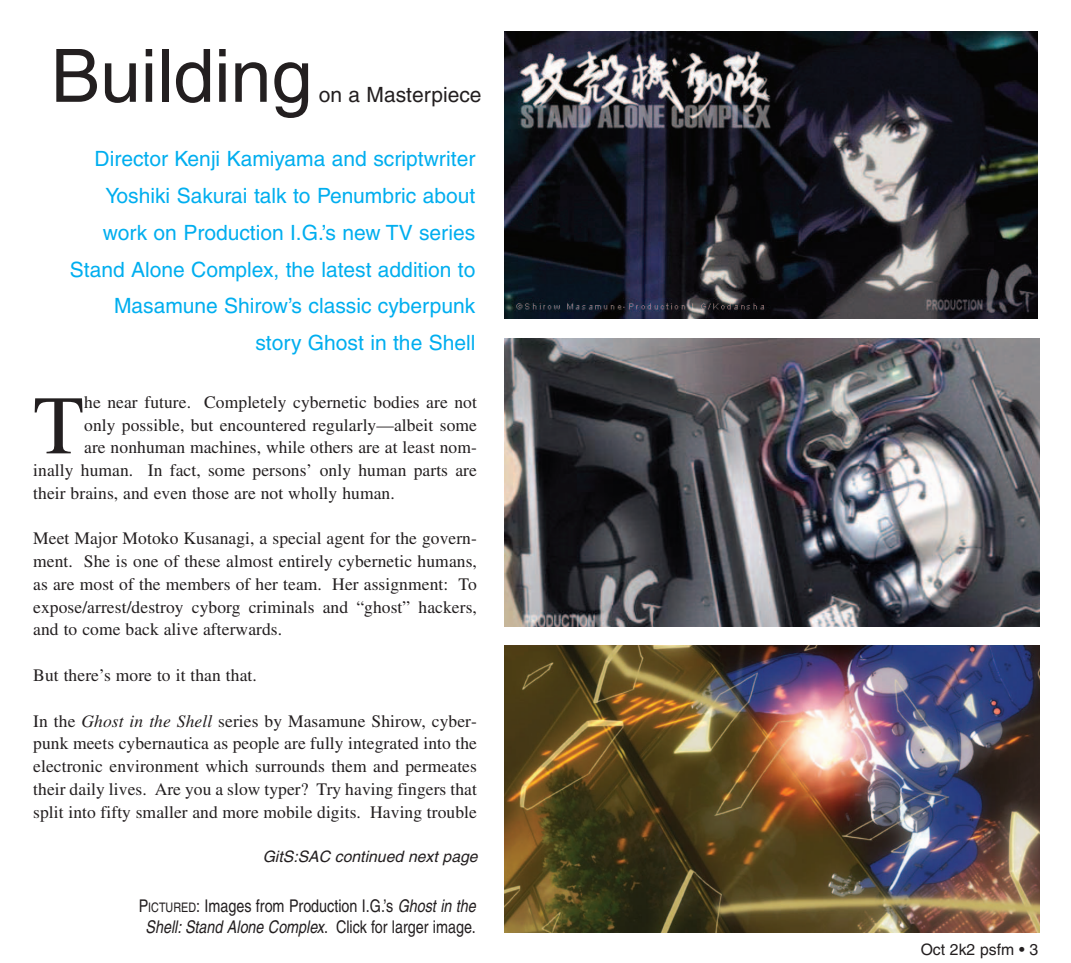
<style>
.page{position:relative;width:1071px;height:963px;background:#fff}
.page>*{position:absolute;margin:0;border:0;box-sizing:border-box;transform-origin:0 0}
.t1{font:83.12px "Times";color:#231f20}
.t2{font:73.5px "Helvetica";color:#231f20}
.t3{font:21px/36.8px "Helvetica";color:#00aeef;text-align:right}
.t4{font:21px "Helvetica";color:#231f20}
.t5{font:17.5px/22.8px "Times";letter-spacing:.005em;color:#231f20;text-align:justify}
.t6{font:17.5px/21px "Helvetica";color:#231f20;text-align:center;scale:.82 1}
.t7{font:italic 15.75px "Helvetica";color:#231f20}
.t8{font:15.75px "Helvetica";color:#231f20}
.s1{font-style:italic}
.s2{font-size:13.12px}
</style>
<div class="page">
<img style="left:504px;top:32px;width:534px;height:287px">
<img style="left:504px;top:339px;width:536px;height:287px">
<img style="left:504px;top:645px;width:536px;height:287px">
<h2 class="t2" style="left:51px;top:49px;width:263px">Building</h2>
<p class="t4" style="left:319px;top:87px;width:164px">on a Masterpiece</p>
<p class="t3" style="left:70px;top:142px;width:407px">Director Kenji Kamiyama and scriptwriter Yoshiki Sakurai talk to Penumbric about work on Production I.G.’s new TV series Stand Alone Complex, the latest addition to Masamune Shirow’s classic cyberpunk story Ghost in the Shell</p>
<h1 class="t1" style="left:33px;top:395px;width:52px">T</h1>
<p class="t5" style="left:84px;top:392px;width:394px">he near future. Completely cybernetic bodies are not</p>
<p class="t5" style="left:84px;top:415px;width:394px">only possible, but encountered regularly—albeit some</p>
<p class="t5" style="left:84px;top:438px;width:394px">are nonhuman machines, while others are at least nom-</p>
<p class="t5" style="left:33px;top:460px;width:445px">inally human. In fact, some persons’ only human parts are</p>
<p class="t5" style="left:33px;top:483px;width:363px">their brains, and even those are not wholly human.</p>
<p class="t5" style="left:33px;top:529px;width:445px">Meet Major Motoko Kusanagi, a special agent for the govern&shy;ment. She is one of these almost entirely cybernetic humans, as are most of the members of her team. Her assignment: To expose/arrest/destroy cyborg criminals and “ghost” hackers, and to come back alive afterwards.</p>
<p class="t5" style="left:33px;top:665px;width:225px">But there’s more to it than that.</p>
<p class="t5" style="left:33px;top:711px;width:445px">In the <span class="s1">Ghost in the Shell</span> series by Masamune Shirow, cyber&shy;punk meets cybernautica as people are fully integrated into the electronic environment which surrounds them and permeates their daily lives. Are you a slow typer? Try having fingers that split into fifty smaller and more mobile digits. Having trouble</p>
<p class="t7" style="left:263px;top:850px;width:220px">GitS:SAC continued next page</p>
<p class="t6" style="left:139px;top:896px;width:416px">P<span class="s2">ICTURED</span>: Images from Production I.G.’s <span class="s1">Ghost in the<br>Shell: Stand Alone Complex</span>. C l i c k fo r l a r g e r i m a g e .</p>
<p class="t8" style="left:921px;top:943px;width:119px">Oct 2k2 psfm • 3</p>
</div>
